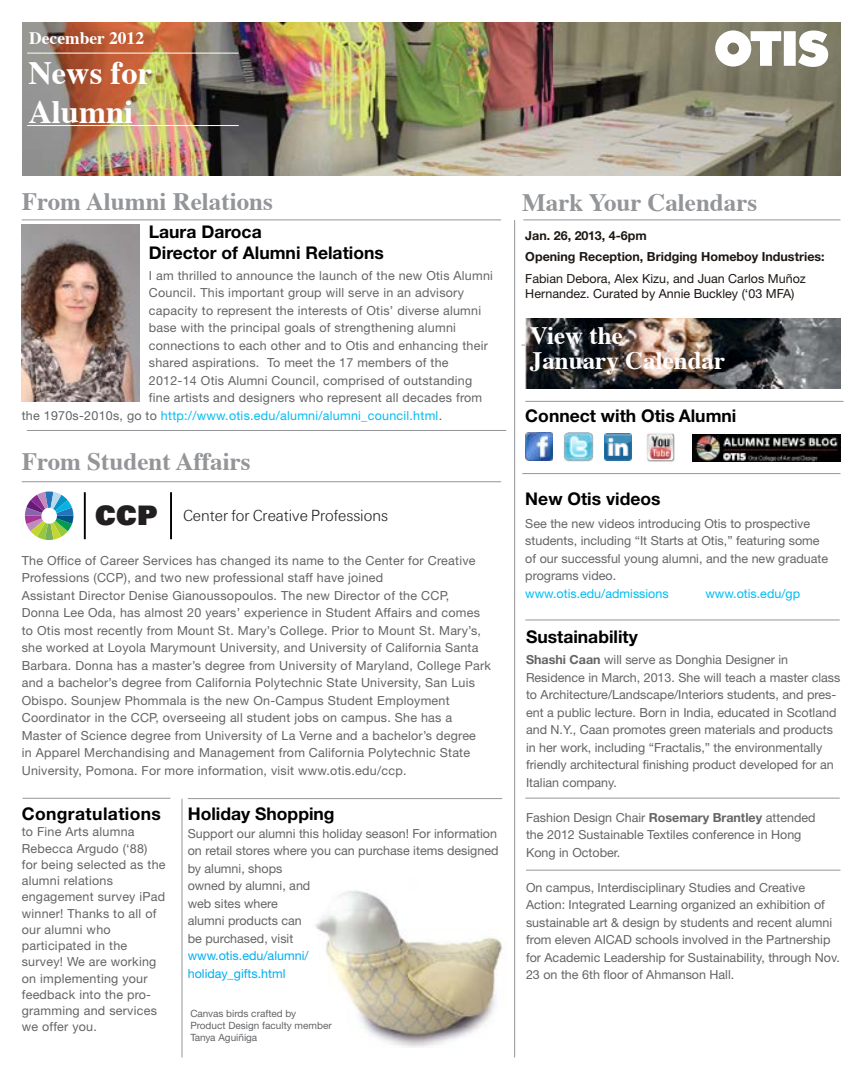
<style>
.page{position:relative;width:863px;height:1080px;background:#fff}
.page>*{position:absolute;margin:0;border:0;box-sizing:border-box;transform-origin:0 0}
.t1{font:700 32.5px/39px "Times";color:#fff}
.t2{font:700 25px "Times";color:#939598}
.t3{font:700 25px/25px "Times";color:#fff}
.t4{font:700 17.5px/21px "Helvetica Neue";color:#000}
.t5{font:700 17.5px "Helvetica Neue CE";color:#000}
.t6{font:700 17.5px "Helvetica Neue CE";letter-spacing:.02em;color:#000}
.t7{font:700 17.5px "Times";color:#fff}
.t8{font:16.75px "U45";color:#221f20}
.t9{font:12.5px/17.5px "Helvetica Neue";letter-spacing:.02em;color:#636466}
.t10{font:12.5px/17.5px "Helvetica Neue";color:#636466}
.t11{font:12.5px/17.5px "Helvetica Neue CE";color:#636466}
.t12{font:12.5px/15.2px "Helvetica Neue";color:#1d1714}
.t13{font:12.5px "Helvetica Neue";letter-spacing:.02em;color:#00bdf2}
.t14{font:700 12.5px/21.5px "Helvetica Neue CE";color:#1d1714}
.t15{font:12.5px "Helvetica Neue";color:#00bdf2}
.t16{font:12.5px/17.5px "Helvetica Neue CE";color:#00aeef}
.t17{font:10px/12px "Helvetica Neue CE";color:#636466}
.s1{color:#636466}
.s2{font-family:"U85";font-size:29.12px}
.s3{font-weight:700}
</style>
<div class="page">
<img style="left:22px;top:22px;width:818px;height:154px">
<div style="left:783px;top:31px;width:12px;height:35px;background:#fff"></div>
<svg style="left:798px;top:31px;width:30px;height:36px"></svg>
<svg style="left:715px;top:30px;width:66px;height:37px"></svg>
<hr style="left:22px;top:220px;width:479px;height:1px;background:#939598">
<hr style="left:523px;top:220px;width:317px;height:1px;background:#939598">
<hr style="left:521px;top:345px;width:318px;height:1px;background:#939598">
<hr style="left:525px;top:401px;width:318px;height:1px;background:#939598">
<hr style="left:188px;top:798px;width:314px;height:1px;background:#939598">
<hr style="left:27px;top:53px;width:212px;height:1px;background:#fff">
<hr style="left:27px;top:125px;width:212px;height:1px;background:#fff">
<hr style="left:514px;top:220px;width:1px;height:838px;background:#939598">
<hr style="left:182px;top:799px;width:1px;height:259px;background:#939598">
<hr style="left:525px;top:798px;width:314px;height:1px;background:#939598">
<img style="left:315px;top:890px;width:189px;height:158px">
<img style="left:21px;top:224px;width:119px;height:178px">
<svg style="left:25px;top:492px;width:48px;height:48px"></svg>
<hr style="left:170px;top:492px;width:2px;height:47px;background:#000">
<hr style="left:84px;top:492px;width:2px;height:47px;background:#000">
<hr style="left:27px;top:430px;width:479px;height:1px;background:#939598">
<img style="left:525px;top:432px;width:28px;height:28px">
<img style="left:563px;top:433px;width:30px;height:29px">
<img style="left:605px;top:434px;width:26px;height:27px">
<img style="left:646px;top:433px;width:29px;height:29px">
<img style="left:692px;top:434px;width:148px;height:28px">
<hr style="left:22px;top:482px;width:479px;height:1px;background:#939598">
<img style="left:525px;top:319px;width:315px;height:70px">
<hr style="left:22px;top:798px;width:148px;height:1px;background:#939598">
<hr style="left:525px;top:620px;width:314px;height:1px;background:#939598">
<hr style="left:522px;top:473px;width:318px;height:1px;background:#939598">
<hr style="left:526px;top:870px;width:314px;height:1px;background:#939598">
<h3 class="t7" style="left:29px;top:21px;width:116px">December 2012</h3>
<h1 class="t1" style="left:28px;top:50px;width:125px">News for<br>Alumni</h1>
<h2 class="t2" style="left:22px;top:178px;width:252px">From Alumni Relations</h2>
<h3 class="t4" style="left:149px;top:221px;width:236px">Laura Daroca<br>Director of Alumni Relations</h3>
<p class="t9" style="left:149px;top:267px;width:346px">I am thrilled to announce the launch of the new Otis Alumni</p>
<p class="t9" style="left:149px;top:284px;width:316px">Council. This important group will serve in an advisory</p>
<p class="t9" style="left:149px;top:302px;width:334px">capacity to represent the interests of Otis’ diverse alumni</p>
<p class="t9" style="left:149px;top:319px;width:309px">base with the principal goals of strengthening alumni</p>
<p class="t9" style="left:149px;top:337px;width:340px">connections to each other and to Otis and enhancing their</p>
<p class="t9" style="left:149px;top:354px;width:301px">shared aspirations. To meet the 17 members of the</p>
<p class="t9" style="left:149px;top:372px;width:325px">2012-14 Otis Alumni Council, comprised of outstanding</p>
<p class="t9" style="left:149px;top:389px;width:335px">fine artists and designers who represent all decades from</p>
<p class="t13" style="left:22px;top:408px;width:422px"><span class="s1">the 1970s-2010s, go to</span> http://www.otis.edu/alumni/alumni_council.html<span class="s1">.</span></p>
<h2 class="t2" style="left:22px;top:438px;width:230px">From Student Affairs</h2>
<h3 class="t8" style="left:95px;top:505px;width:295px"><span class="s2">CCP</span> Center for Creative Professions</h3>
<p class="t9" style="left:22px;top:552px;width:471px">The Office of Career Services has changed its name to the Center for Creative Professions (CCP), and two new professional staff have joined<br>Assistant Director Denise Gianoussopoulos. The new Director of the CCP,<br>Donna Lee Oda, has almost 20 years’ experience in Student Affairs and comes to Otis most recently from Mount St. Mary’s College. Prior to Mount St. Mary’s, she worked at Loyola Marymount University, and University of California Santa Barbara. Donna has a master’s degree from University of Maryland, College Park and a bachelor’s degree from California Polytechnic State University, San Luis Obispo. Sounjew Phommala is the new On-Campus Student Employment Coordinator in the CCP, overseeing all student jobs on campus. She has a Master of Science degree from University of La Verne and a bachelor’s degree<br>in Apparel Merchandising and Management from California Polytechnic State University, Pomona. For more information, visit www.otis.edu/ccp.</p>
<h3 class="t6" style="left:22px;top:803px;width:141px">Congratulations</h3>
<p class="t9" style="left:22px;top:824px;width:145px;line-height:16.2px">to Fine Arts alumna<br>Rebecca Argudo (‘88) for being selected as the alumni relations engagement survey iPad winner! Thanks to all of our alumni who participated in the survey! We are working on implementing your feedback into the pro&shy;gramming and services we offer you.</p>
<h3 class="t4" style="left:188px;top:803px;width:148px">Holiday Shopping</h3>
<p class="t11" style="left:188px;top:825px;width:312px">Support our alumni this holiday season! For information on retail stores where you can purchase items designed by alumni, shops<br>owned by alumni, and<br>web sites where<br>alumni products can<br>be purchased, visit</p>
<p class="t16" style="left:188px;top:947px;width:122px">www.otis.edu/alumni/ holiday_gifts.html</p>
<p class="t17" style="left:190px;top:1007px;width:143px">Canvas birds crafted by<br>Product Design faculty member<br>Tanya Aguiñiga</p>
<h2 class="t2" style="left:522px;top:178px;width:236px">Mark Your Calendars</h2>
<p class="t14" style="left:525px;top:225px;width:301px">Jan. 26, 2013, 4-6pm<br>Opening Reception, Bridging Homeboy Industries:</p>
<p class="t12" style="left:525px;top:271px;width:282px">Fabian Debora, Alex Kizu, and Juan Carlos Muñoz<br>Hernandez. Curated by Annie Buckley (‘03 MFA)</p>
<h2 class="t3" style="left:530px;top:321px;width:197px">View the<br>January Calendar</h2>
<h3 class="t5" style="left:525px;top:405px;width:212px">Connect with Otis Alumni</h3>
<h3 class="t4" style="left:525px;top:488px;width:137px">New Otis videos</h3>
<p class="t10" style="left:525px;top:514px;width:304px">See the new videos introducing Otis to prospective students, including “It Starts at Otis,” featuring some of our successful young alumni, and the new graduate programs video.</p>
<p class="t15" style="left:525px;top:586px;width:145px">www.otis.edu/admissions</p>
<p class="t15" style="left:705px;top:586px;width:96px">www.otis.edu/gp</p>
<h3 class="t4" style="left:526px;top:626px;width:113px">Sustainability</h3>
<p class="t10" style="left:526px;top:651px;width:316px"><span class="s3">Shashi Caan</span> will serve as Donghia Designer in Residence in March, 2013. She will teach a master class to Architecture/Landscape/Interiors students, and pres&shy;ent a public lecture. Born in India, educated in Scotland and N.Y., Caan promotes green materials and products in her work, including “Fractalis,” the environmentally friendly architectural finishing product developed for an Italian company.</p>
<p class="t10" style="left:526px;top:808px;width:291px">Fashion Design Chair <span class="s3">Rosemary Brantley</span> attended the 2012 Sustainable Textiles conference in Hong<br>Kong in October.</p>
<p class="t10" style="left:526px;top:878px;width:315px">On campus, Interdisciplinary Studies and Creative Action: Integrated Learning organized an exhibition of sustainable art &amp; design by students and recent alumni from eleven AICAD schools involved in the Partnership for Academic Leadership for Sustainability, through Nov.<br>23 on the 6th floor of Ahmanson Hall.</p>
</div>
